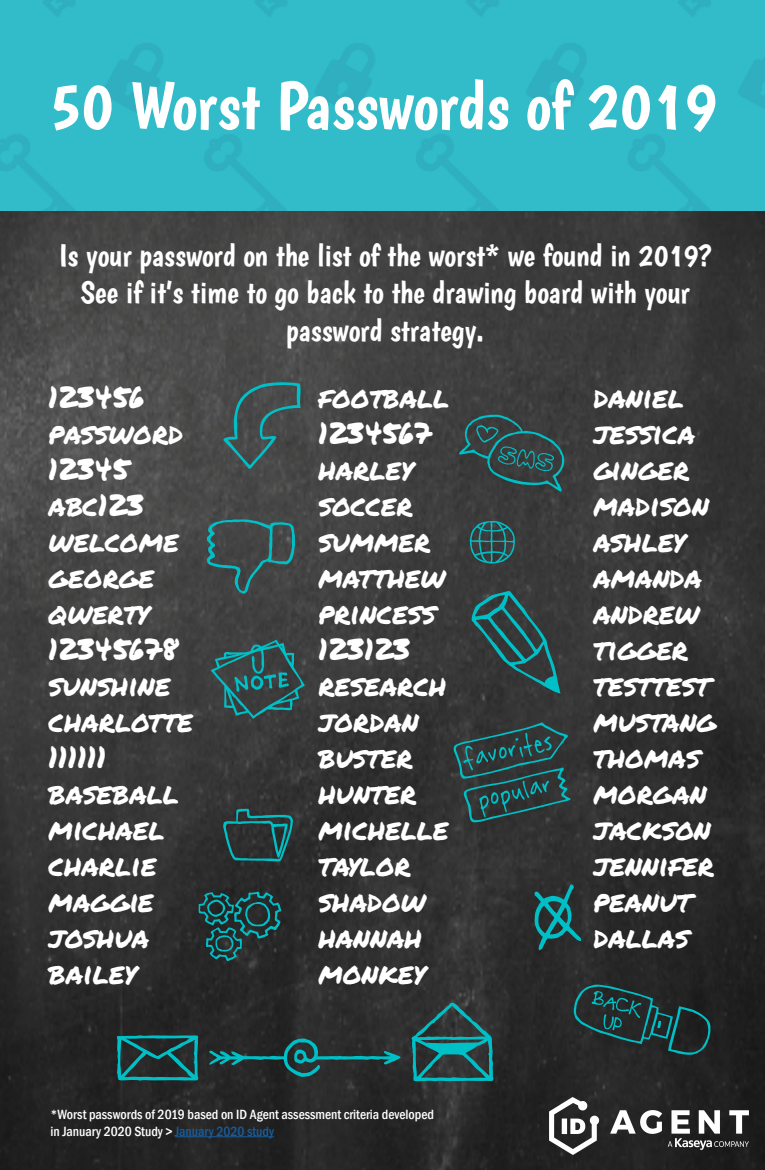
<style>
.page{position:relative;width:765px;height:1170px;background:#fff}
.page>*{position:absolute;margin:0;border:0;box-sizing:border-box;transform-origin:0 0}
.t1{font:67.5px "Boogaloo";color:#fff}
.t2{font:31.25px/37.5px "Boogaloo";color:#fff;text-align:center}
.t3{font:30px/36px "Permanent Marker";color:#fff}
.t4{font:500 condensed 13.75px "Franklin Gothic";color:#fff}
.s1{color:#175d9e}
</style>
<div class="page">
<img style="left:0;top:211px;width:765px;height:959px">
<img style="left:550px;top:1098px;width:199px;height:56px">
<hr style="left:175px;top:1136px;width:99px;height:1px;background:#175d9e">
<svg style="left:574px;top:985px;width:137px;height:70px;background:#20393a"></svg>
<svg style="left:223px;top:382px;width:78px;height:87px;background:#405657"></svg>
<svg style="left:207px;top:519px;width:88px;height:75px;background:#3b5455"></svg>
<svg style="left:199px;top:891px;width:82px;height:70px;background:#204849"></svg>
<svg style="left:470px;top:521px;width:45px;height:43px;background:#2a5f61"></svg>
<svg style="left:223px;top:809px;width:70px;height:52px;background:#244c4d"></svg>
<svg style="left:459px;top:414px;width:106px;height:78px;background:#334d4e"></svg>
<svg style="left:471px;top:591px;width:90px;height:102px;background:#2d4e4f"></svg>
<svg style="left:534px;top:884px;width:47px;height:66px;background:#1e595b"></svg>
<svg style="left:453px;top:722px;width:118px;height:100px;background:#2b4849"></svg>
<svg style="left:211px;top:640px;width:94px;height:79px;background:#315759"></svg>
<svg style="left:117px;top:1035px;width:82px;height:46px;background:#1a585a"></svg>
<svg style="left:410px;top:1002px;width:84px;height:80px;background:#24585a"></svg>
<svg style="left:208px;top:1038px;width:192px;height:39px;background:#224041"></svg>
<img style="left:0;top:0;width:765px;height:211px">
<p class="t1" style="left:48px;top:65px;width:671px">50 Worst Passwords of 2019</p>
<p class="t2" style="left:59px;top:236px;width:655px">Is your password on the list of the worst* we found in 2019?</p>
<p class="t2" style="left:80px;top:274px;width:611px">See if it’s time to go back to the drawing board with your password strategy.</p>
<p class="t3" style="left:49px;top:379px;width:146px">123456<br>PASSWORD<br>12345<br>ABC123<br>WELCOME<br>GEORGE<br>QWERTY<br>12345678<br>SUNSHINE<br>CHARLOTTE<br>111111<br>BASEBALL<br>MICHAEL<br>CHARLIE<br>MAGGIE<br>JOSHUA<br>BAILEY</p>
<p class="t3" style="left:318px;top:379px;width:132px">FOOTBALL<br>1234567<br>HARLEY<br>SOCCER<br>SUMMER<br>MATTHEW<br>PRINCESS<br>123123<br>RESEARCH<br>JORDAN<br>BUSTER<br>HUNTER<br>MICHELLE<br>TAYLOR<br>SHADOW<br>HANNAH<br>MONKEY</p>
<p class="t3" style="left:593px;top:379px;width:124px">DANIEL<br>JESSICA<br>GINGER<br>MADISON<br>ASHLEY<br>AMANDA<br>ANDREW<br>TIGGER<br>TESTTEST<br>MUSTANG<br>THOMAS<br>MORGAN<br>JACKSON<br>JENNIFER<br>PEANUT<br>DALLAS</p>
<p class="t4" style="left:50px;top:1106px;width:385px">*Worst passwords of 2019 based on ID Agent assessment criteria developed</p>
<p class="t4" style="left:50px;top:1122px;width:225px">in January 2020 Study &gt; <span class="s1">January 2020 study</span></p>
</div>
